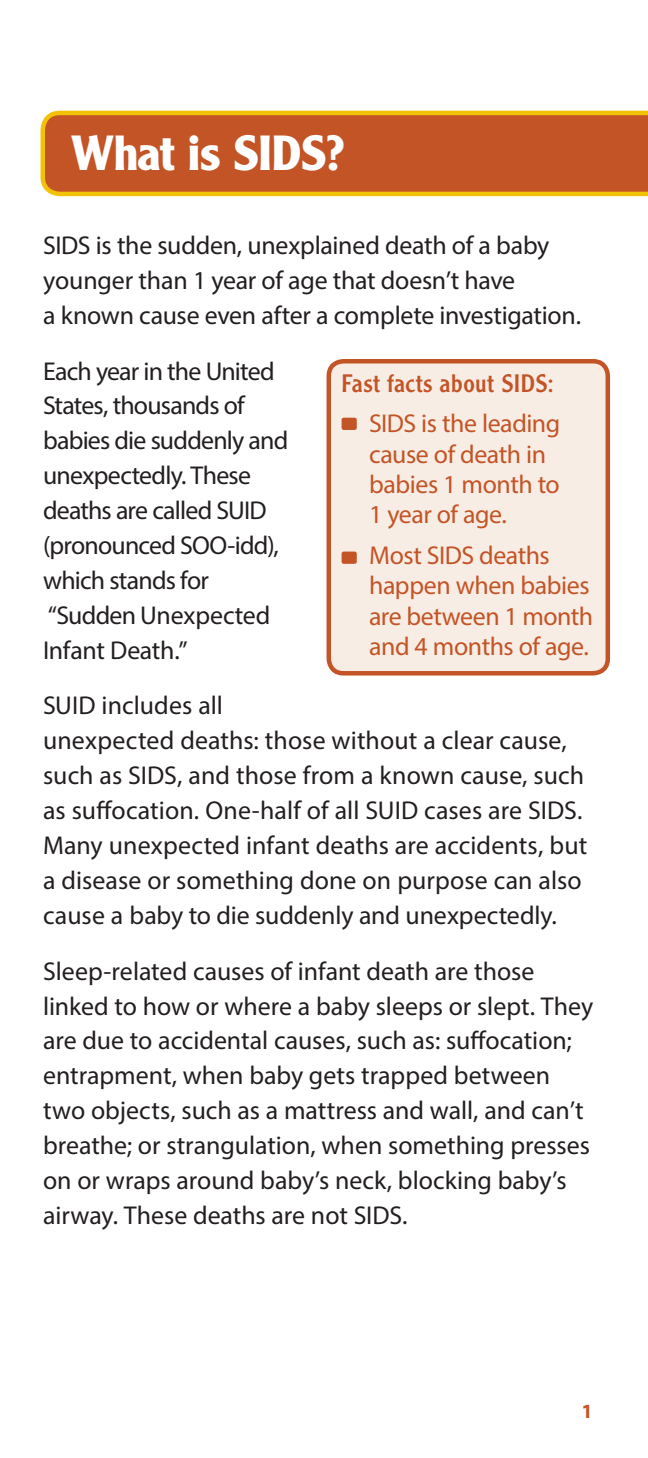
<style>
.page{position:relative;width:648px;height:1458px;background:#fff}
.page>*{position:absolute;margin:0;border:0;box-sizing:border-box;transform-origin:0 0}
.t1{font:700 48.38px "Clearface Gothic LT Std";letter-spacing:-.01em;color:#fff}
.t2{font:25.88px/34.9px "Myriad Pro";letter-spacing:-.005em;color:#231f20}
.t3{font:25.88px/34.9px "Myriad Pro";letter-spacing:-.03em;color:#231f20}
.t4{font:25.88px/30.4px "Myriad Pro";letter-spacing:-.02em;color:#c35426}
.t5{font:24.75px "Clearface Gothic LT Std";letter-spacing:.015em;color:#c35426}
.t6{font:700 20.25px "Myriad Pro";color:#c35426}
</style>
<div class="page">
<svg style="left:40px;top:110px;width:608px;height:87px;background:#c96327"></svg>
<div style="left:329px;top:361px;width:279px;height:312px;background:#f8ede5;border-radius:15px"></div>
<div style="left:342px;top:418px;width:15px;height:12px;background:#c35426;border-radius:2px"></div>
<div style="left:342px;top:552px;width:15px;height:12px;background:#c35426;border-radius:2px"></div>
<div style="left:327px;top:359px;width:283px;height:317px;border:4px solid #c35426;border-radius:15px"></div>
<h2 class="t1" style="left:71px;top:125px;width:274px">What is SIDS?</h2>
<p class="t2" style="left:43px;top:227px;width:539px">SIDS is the sudden, unexplained death of a baby younger than 1 year of age that doesn’t have<br>a known cause even after a complete investigation.</p>
<p class="t3" style="left:43px;top:353px;width:247px">Each year in the United<br>States, thousands of babies die suddenly and unexpectedly. These deaths are called SUID (pronounced SOO-idd), which stands for “Sudden Unexpected<br>Infant Death.”</p>
<p class="t2" style="left:43px;top:688px;width:546px">SUID includes all<br>unexpected deaths: those without a clear cause, such as SIDS, and those from a known cause, such as suffocation. One-half of all SUID cases are SIDS.<br>Many unexpected infant deaths are accidents, but a disease or something done on purpose can also cause a baby to die suddenly and unexpectedly.</p>
<p class="t2" style="left:43px;top:953px;width:552px">Sleep-related causes of infant death are those linked to how or where a baby sleeps or slept. They are due to accidental causes, such as: suffocation; entrapment, when baby gets trapped between two objects, such as a mattress and wall, and can’t breathe; or strangulation, when something presses on or wraps around baby’s neck, blocking baby’s airway. These deaths are not SIDS.</p>
<h3 class="t5" style="left:342px;top:367px;width:214px">Fast facts about SIDS:</h3>
<p class="t4" style="left:369px;top:408px;width:193px">SIDS is the leading cause of death in babies 1 month to<br>1 year of age.</p>
<p class="t4" style="left:369px;top:540px;width:226px">Most SIDS deaths happen when babies are between 1 month and 4 months of age.</p>
<p class="t6" style="left:582px;top:1397px;width:13px">1</p>
</div>
